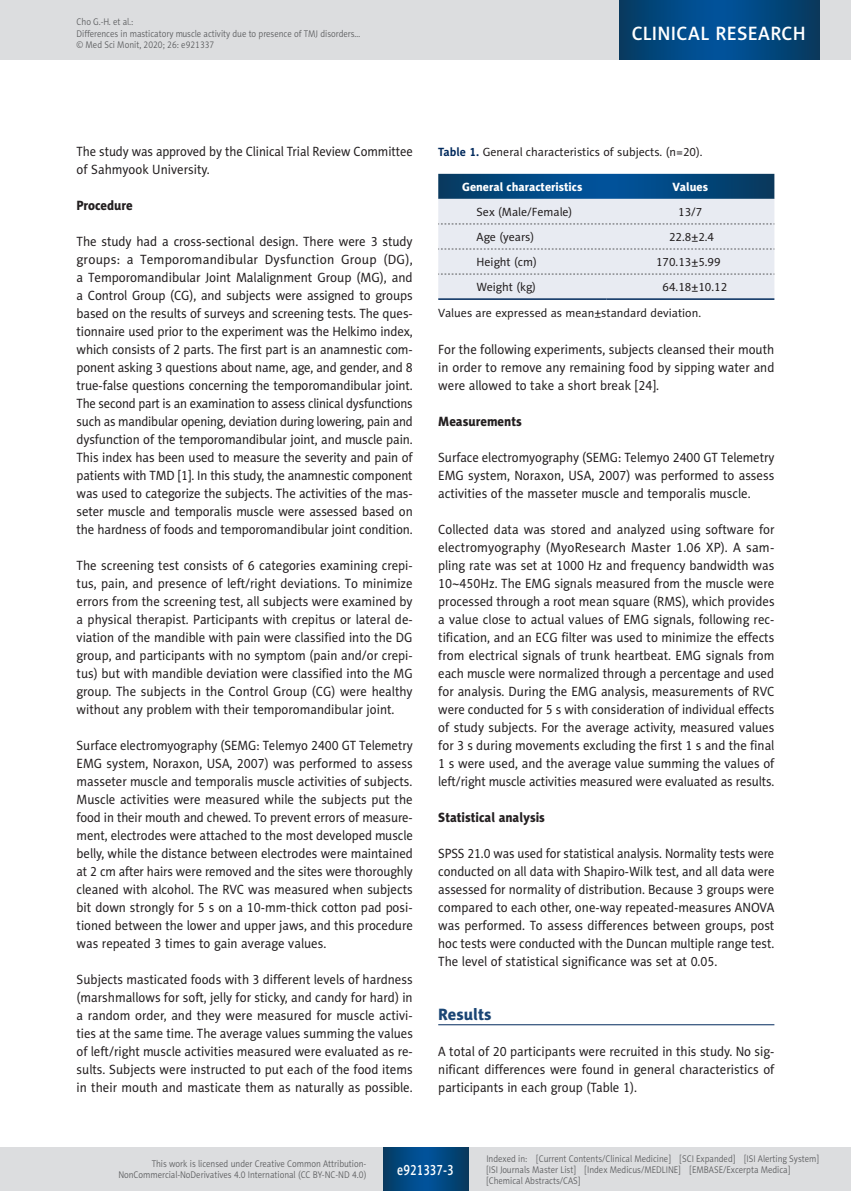
<style>
.page{position:relative;width:851px;height:1191px;background:#fff}
.page>*{position:absolute;margin:0;border:0;box-sizing:border-box;transform-origin:0 0}
.t1{font:19.5px "Naomi Sans EFN Medium";letter-spacing:.015em;color:#fff}
.MSM_Headline_1{font:16.5px "Naomi Sans EFN Heavy";color:#1a4574}
.MSM_e-PAGINA{font:15px "Naomi Sans EFN Medium";color:#fff;scale:.8 1}
.MSM_Body{font:13.5px/18px "Naomi Sans EFN";color:#231f20;text-align:justify;scale:.95 1}
.MSM_Body-2{font:13.5px/18px "Naomi Sans EFN";color:#231f20;text-align:justify;scale:.96 1}
.MSM_Body-3{font:13.5px/18px "Naomi Sans EFN";color:#231f20;text-align:justify;scale:.94 1}
.MSM_Body-4{font:13.5px/18px "Naomi Sans EFN";color:#231f20;scale:.93 1}
.MSM_Headline_2{font:13.5px "Naomi Sans EFN Heavy";color:#231f20;scale:.95 1}
.MSM_Tabela_zawartosc{font:12px "Naomi Sans EFN";color:#231f20}
.MSM_Tabela_tytul{font:12px "Naomi Sans EFN";color:#231f20}
.MSM_Table_podpis_dol{font:12px "Naomi Sans EFN";color:#231f20}
.MSM_Tabela_Head{font:12px "Naomi Sans EFN Heavy";color:#fff}
.MSM_pagina_zywa{font:9.75px/11.2px "Naomi Sans EFN Light";color:#57585a;scale:.9 1}
.MSM_pagina_sygnatura{font:9.75px "Naomi Sans EFN Light";color:#57585a;scale:.9 1}
.s1{font-weight:700;color:#00295c}
</style>
<div class="page">
<hr style="left:438px;top:1024px;width:336px;height:1px;background:#00295c">
<svg style="left:438px;top:174px;width:336px;height:124px;background:#b8c8d9"></svg>
<hr style="left:438px;top:298px;width:168px;height:2px;background:#00295c">
<hr style="left:606px;top:298px;width:168px;height:2px;background:#00295c">
<div style="left:0;top:1148px;width:850px;height:43px;background:#dcdddf"></div>
<svg style="left:383px;top:1147px;width:85px;height:43px;background:#02477e"></svg>
<div style="left:0;top:0;width:850px;height:60px;background:#dcdddf"></div>
<svg style="left:619px;top:0;width:200px;height:60px;background:#02477e"></svg>
<p class="MSM_pagina_zywa" style="left:77px;top:16px;width:317px">Cho G.-H. et al.:<br>Differences in masticatory muscle activity due to presence of TMJ disorders…</p>
<p class="MSM_pagina_sygnatura" style="left:77px;top:39px;width:154px">© Med Sci Monit, 2020; 26: e921337</p>
<h1 class="t1" style="left:631px;top:22px;width:175px">CLINICAL RESEARCH</h1>
<p class="MSM_Body-4" style="left:77px;top:142px;width:363px">The study was approved by the Clinical Trial Review Committee of Sahmyook University.</p>
<p class="MSM_Headline_2" style="left:77px;top:197px;width:61px">Procedure</p>
<p class="MSM_Body-2" style="left:77px;top:232px;width:351px">The study had a cross-sectional design. There were 3 study groups: a Temporomandibular Dysfunction Group (DG), a Temporomandibular Joint Malalignment Group (MG), and a Control Group (CG), and subjects were assigned to groups based on the results of surveys and screening tests. The ques&shy;tionnaire used prior to the experiment was the Helkimo index, which consists of 2 parts. The first part is an anamnestic com&shy;ponent asking 3 questions about name, age, and gender, and 8 true-false questions concerning the temporomandibular joint.<br>The second part is an examination to assess clinical dysfunctions such as mandibular opening, deviation during lowering, pain and dysfunction of the temporomandibular joint, and muscle pain.<br>This index has been used to measure the severity and pain of patients with TMD [1]. In this study, the anamnestic component was used to categorize the subjects. The activities of the mas&shy;seter muscle and temporalis muscle were assessed based on the hardness of foods and temporomandibular joint condition.</p>
<p class="MSM_Body" style="left:77px;top:556px;width:355px">The screening test consists of 6 categories examining crepi&shy;tus, pain, and presence of left/right deviations. To minimize errors from the screening test, all subjects were examined by a physical therapist. Participants with crepitus or lateral de&shy;viation of the mandible with pain were classified into the DG group, and participants with no symptom (pain and/or crepi&shy;tus) but with mandible deviation were classified into the MG group. The subjects in the Control Group (CG) were healthy without any problem with their temporomandibular joint.</p>
<p class="MSM_Body-3" style="left:77px;top:736px;width:359px">Surface electromyography (SEMG: Telemyo 2400 GT Telemetry EMG system, Noraxon, USA, 2007) was performed to assess masseter muscle and temporalis muscle activities of subjects.<br>Muscle activities were measured while the subjects put the food in their mouth and chewed. To prevent errors of measure&shy;ment, electrodes were attached to the most developed muscle belly, while the distance between electrodes were maintained at 2 cm after hairs were removed and the sites were thoroughly cleaned with alcohol. The RVC was measured when subjects bit down strongly for 5 s on a 10-mm-thick cotton pad posi&shy;tioned between the lower and upper jaws, and this procedure was repeated 3 times to gain average values.</p>
<p class="MSM_Body" style="left:77px;top:970px;width:355px">Subjects masticated foods with 3 different levels of hardness (marshmallows for soft, jelly for sticky, and candy for hard) in a random order, and they were measured for muscle activi&shy;ties at the same time. The average values summing the values of left/right muscle activities measured were evaluated as re&shy;sults. Subjects were instructed to put each of the food items in their mouth and masticate them as naturally as possible.</p>
<p class="MSM_Tabela_tytul" style="left:438px;top:145px;width:266px"><span class="s1">Table 1.</span> General characteristics of subjects. (n=20).</p>
<p class="MSM_Tabela_Head" style="left:462px;top:179px;width:122px">General characteristics</p>
<p class="MSM_Tabela_Head" style="left:672px;top:179px;width:37px">Values</p>
<p class="MSM_Tabela_zawartosc" style="left:476px;top:205px;width:97px">Sex (Male/Female)</p>
<p class="MSM_Tabela_zawartosc" style="left:678px;top:205px;width:26px">13/7</p>
<p class="MSM_Tabela_zawartosc" style="left:476px;top:230px;width:59px">Age (years)</p>
<p class="MSM_Tabela_zawartosc" style="left:669px;top:230px;width:46px">22.8±2.4</p>
<p class="MSM_Tabela_zawartosc" style="left:476px;top:255px;width:62px">Height (cm)</p>
<p class="MSM_Tabela_zawartosc" style="left:656px;top:255px;width:66px">170.13±5.99</p>
<p class="MSM_Tabela_zawartosc" style="left:476px;top:280px;width:61px">Weight (kg)</p>
<p class="MSM_Tabela_zawartosc" style="left:662px;top:280px;width:66px">64.18±10.12</p>
<p class="MSM_Table_podpis_dol" style="left:438px;top:306px;width:264px">Values are expressed as mean±standard deviation.</p>
<p class="MSM_Body" style="left:438px;top:340px;width:355px">For the following experiments, subjects cleansed their mouth in order to remove any remaining food by sipping water and were allowed to take a short break [24].</p>
<p class="MSM_Headline_2" style="left:438px;top:413px;width:89px">Measurements</p>
<p class="MSM_Body-3" style="left:438px;top:448px;width:359px">Surface electromyography (SEMG: Telemyo 2400 GT Telemetry EMG system, Noraxon, USA, 2007) was performed to assess activities of the masseter muscle and temporalis muscle.</p>
<p class="MSM_Body" style="left:438px;top:520px;width:355px">Collected data was stored and analyzed using software for electromyography (MyoResearch Master 1.06 XP). A sam&shy;pling rate was set at 1000 Hz and frequency bandwidth was 10~450Hz. The EMG signals measured from the muscle were processed through a root mean square (RMS), which provides a value close to actual values of EMG signals, following rec&shy;tification, and an ECG filter was used to minimize the effects from electrical signals of trunk heartbeat. EMG signals from each muscle were normalized through a percentage and used for analysis. During the EMG analysis, measurements of RVC were conducted for 5 s with consideration of individual effects of study subjects. For the average activity, measured values for 3 s during movements excluding the first 1 s and the final 1 s were used, and the average value summing the values of left/right muscle activities measured were evaluated as results.</p>
<p class="MSM_Headline_2" style="left:438px;top:809px;width:114px">Statistical analysis</p>
<p class="MSM_Body-4" style="left:438px;top:844px;width:363px;text-align:justify">SPSS 21.0 was used for statistical analysis. Normality tests were conducted on all data with Shapiro-Wilk test, and all data were assessed for normality of distribution. Because 3 groups were compared to each other, one-way repeated-measures ANOVA was performed. To assess differences between groups, post hoc tests were conducted with the Duncan multiple range test.<br>The level of statistical significance was set at 0.05.</p>
<p class="MSM_Headline_1" style="left:438px;top:1004px;width:55px">Results</p>
<p class="MSM_Body" style="left:438px;top:1042px;width:355px">A total of 20 participants were recruited in this study. No sig&shy;nificant differences were found in general characteristics of participants in each group (Table 1).</p>
<p class="MSM_pagina_zywa" style="left:118px;top:1158px;width:277px;text-align:right">This work is licensed under Creative Common Attribution-<br>NonCommercial-NoDerivatives 4.0 International (CC BY-NC-ND 4.0)</p>
<p class="MSM_e-PAGINA" style="left:397px;top:1160px;width:72px">e921337-3</p>
<p class="MSM_pagina_zywa" style="left:486px;top:1152px;width:371px">Indexed in: [Current Contents/Clinical Medicine] [SCI Expanded] [ISI Alerting System] [ISI Journals Master List] [Index Medicus/MEDLINE] [EMBASE/Excerpta Medica] [Chemical Abstracts/CAS]</p>
</div>
